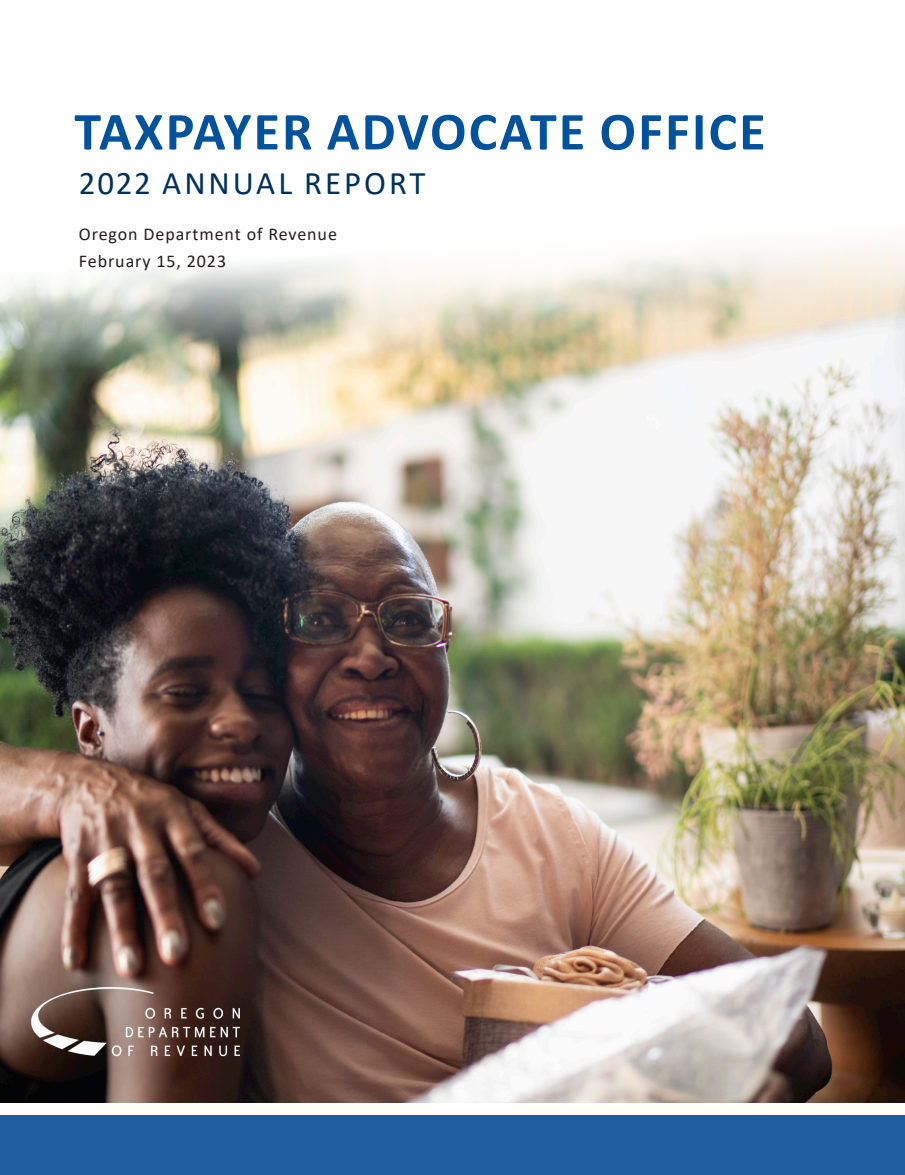
<style>
.page{position:relative;width:905px;height:1175px;background:#fff}
.page>*{position:absolute;margin:0;border:0;box-sizing:border-box;transform-origin:0 0}
.Contents_-_Title{font:700 54px "Calibri";letter-spacing:.04em;color:#01529b}
.Cover_-_Features_1{font:33px "Calibri";letter-spacing:.09em;color:#003059}
.Body_text{font:18px "Calibri";letter-spacing:.05em;color:#231f20}
</style>
<div class="page">
<img style="left:0;top:242px;width:904px;height:860px">
<div style="left:0;top:1115px;width:904px;height:59px;background:#1e5b9f"></div>
<img style="left:0;top:940px;width:270px;height:162px">
<p class="Contents_-_Title" style="left:74px;top:93px;width:692px">TAXPAYER ADVOCATE OFFICE</p>
<p class="Cover_-_Features_1" style="left:79px;top:161px;width:348px">2022 ANNUAL REPORT</p>
<p class="Body_text" style="left:79px;top:221px;width:259px">Oregon Department of Revenue</p>
<p class="Body_text" style="left:79px;top:248px;width:149px">February 15, 2023</p>
</div>
